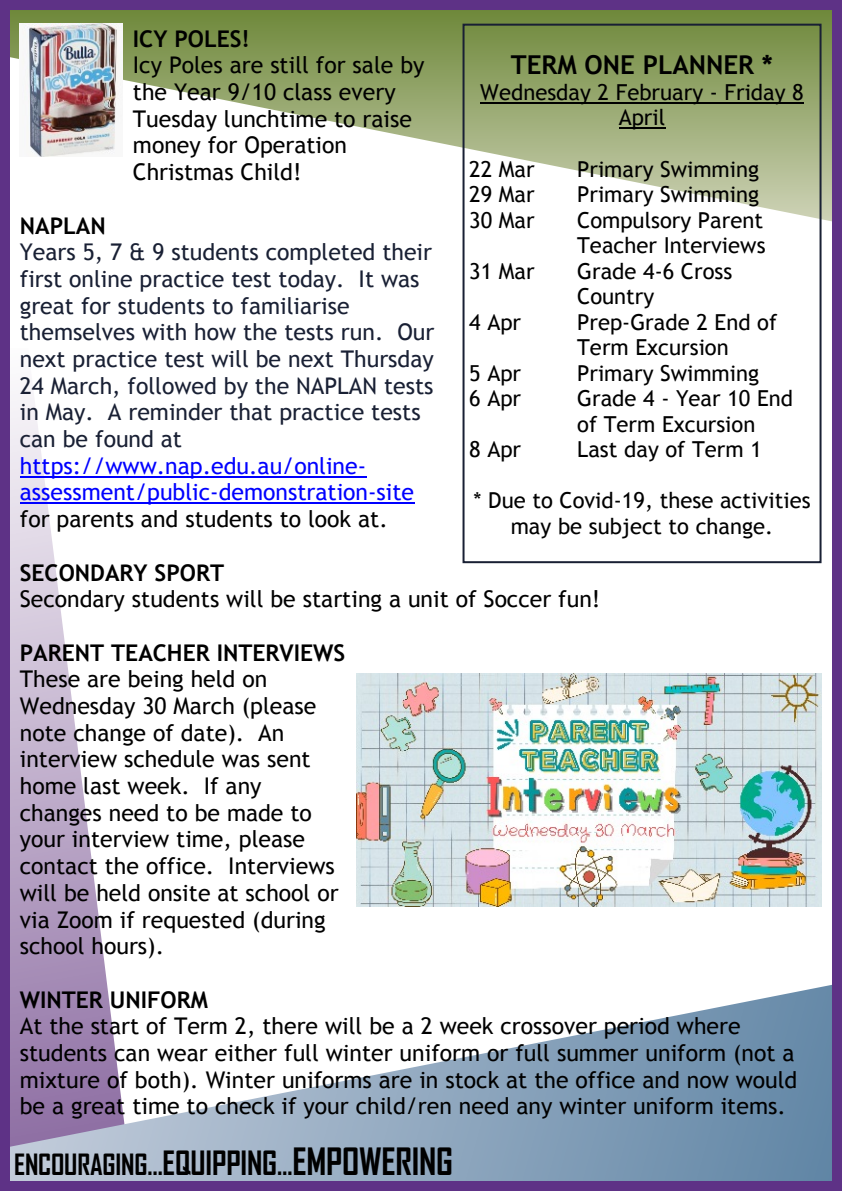
<style>
.page{position:relative;width:842px;height:1191px;background:#fff}
.page>*{position:absolute;margin:0;border:0;box-sizing:border-box;transform-origin:0 0}
.t1{font:700 28px "Agency FB";letter-spacing:-.005em;color:#000}
.t2{font:700 26px "Trebuchet MS";color:#000}
.t3{font:23px/26.6px "Trebuchet MS";color:#000}
.t4{font:23px/26.6px "Trebuchet MS";color:#192034}
.t5{font:23px/26.6px "Trebuchet MS";color:#00f}
.t6{font:700 23px "Trebuchet MS";color:#000}
.t7{font:22px/25.6px "Trebuchet MS";color:#000}
.s1{font-size:32px}
.s2{font-size:36px}
</style>
<div class="page">
<svg style="left:11px;top:11px;width:820px;height:233px"></svg>
<svg style="left:11px;top:391px;width:137px;height:567px"></svg>
<svg style="left:11px;top:958px;width:820px;height:221px"></svg>
<hr style="left:20px;top:476px;width:346px;height:1px;background:#00f">
<hr style="left:20px;top:502px;width:394px;height:2px;background:#00f">
<div style="left:463px;top:24px;width:359px;height:539px;border:2px solid #192034"></div>
<hr style="left:480px;top:102px;width:324px;height:1px;background:#000">
<hr style="left:619px;top:128px;width:46px;height:1px;background:#000">
<img style="left:20px;top:24px;width:103px;height:132px">
<img style="left:356px;top:673px;width:466px;height:233px">
<div style="left:0;top:0;width:842px;height:1190px;border:10px solid #5e3286"></div>
<p class="t6" style="left:133px;top:30px;width:119px">ICY POLES!</p>
<p class="t3" style="left:133px;top:54px;width:293px">Icy Poles are still for sale by the Year 9/10 class every<br>Tuesday lunchtime to raise money for Operation<br>Christmas Child!</p>
<p class="t2" style="left:511px;top:54px;width:264px">TERM ONE PLANNER *</p>
<p class="t7" style="left:480px;top:81px;width:325px;text-align:center">Wednesday 2 February - Friday 8<br>April</p>
<p class="t7" style="left:469px;top:158px;width:67px">22 Mar</p>
<p class="t7" style="left:577px;top:158px;width:184px">Primary Swimming</p>
<p class="t7" style="left:469px;top:183px;width:67px">29 Mar</p>
<p class="t7" style="left:577px;top:183px;width:184px">Primary Swimming</p>
<p class="t7" style="left:469px;top:209px;width:67px">30 Mar</p>
<p class="t7" style="left:577px;top:209px;width:190px">Compulsory Parent<br>Teacher Interviews</p>
<p class="t7" style="left:469px;top:260px;width:67px">31 Mar</p>
<p class="t7" style="left:577px;top:260px;width:157px">Grade 4-6 Cross<br>Country</p>
<p class="t7" style="left:469px;top:311px;width:53px">4 Apr</p>
<p class="t7" style="left:577px;top:311px;width:201px">Prep-Grade 2 End of<br>Term Excursion</p>
<p class="t7" style="left:469px;top:362px;width:53px">5 Apr</p>
<p class="t7" style="left:577px;top:362px;width:184px">Primary Swimming</p>
<p class="t7" style="left:469px;top:387px;width:53px">6 Apr</p>
<p class="t7" style="left:577px;top:387px;width:218px">Grade 4 - Year 10 End of Term Excursion</p>
<p class="t7" style="left:469px;top:439px;width:53px">8 Apr</p>
<p class="t7" style="left:577px;top:439px;width:186px">Last day of Term 1</p>
<p class="t7" style="left:473px;top:490px;width:339px;text-align:center">* Due to Covid-19, these activities may be subject to change.</p>
<p class="t6" style="left:20px;top:216px;width:87px">NAPLAN</p>
<p class="t4" style="left:20px;top:241px;width:416px">Years 5, 7 &amp; 9 students completed their first online practice test today. It was great for students to familiarise themselves with how the tests run. Our next practice test will be next Thursday 24 March, followed by the NAPLAN tests in May. A reminder that practice tests can be found at</p>
<p class="t5" style="left:20px;top:454px;width:396px">https://www.nap.edu.au/online&shy;assessment/public-demonstration-site</p>
<p class="t3" style="left:20px;top:507px;width:369px">for parents and students to look at.</p>
<p class="t6" style="left:20px;top:563px;width:206px">SECONDARY SPORT</p>
<p class="t3" style="left:20px;top:588px;width:582px">Secondary students will be starting a unit of Soccer fun!</p>
<p class="t6" style="left:20px;top:643px;width:327px">PARENT TEACHER INTERVIEWS</p>
<p class="t3" style="left:20px;top:668px;width:320px">These are being held on<br>Wednesday 30 March (please note change of date). An interview schedule was sent home last week. If any changes need to be made to your interview time, please contact the office. Interviews will be held onsite at school or via Zoom if requested (during school hours).</p>
<p class="t6" style="left:20px;top:990px;width:190px">WINTER UNIFORM</p>
<p class="t3" style="left:20px;top:1014px;width:779px">At the start of Term 2, there will be a 2 week crossover period where students can wear either full winter uniform or full summer uniform (not a mixture of both). Winter uniforms are in stock at the office and now would be a great time to check if your child/ren need any winter uniform items.</p>
<p class="t1" style="left:14px;top:1153px;width:441px">ENCOURAGING…<span class="s1">EQUIPPING</span>…<span class="s2">EMPOWERING</span></p>
</div>
